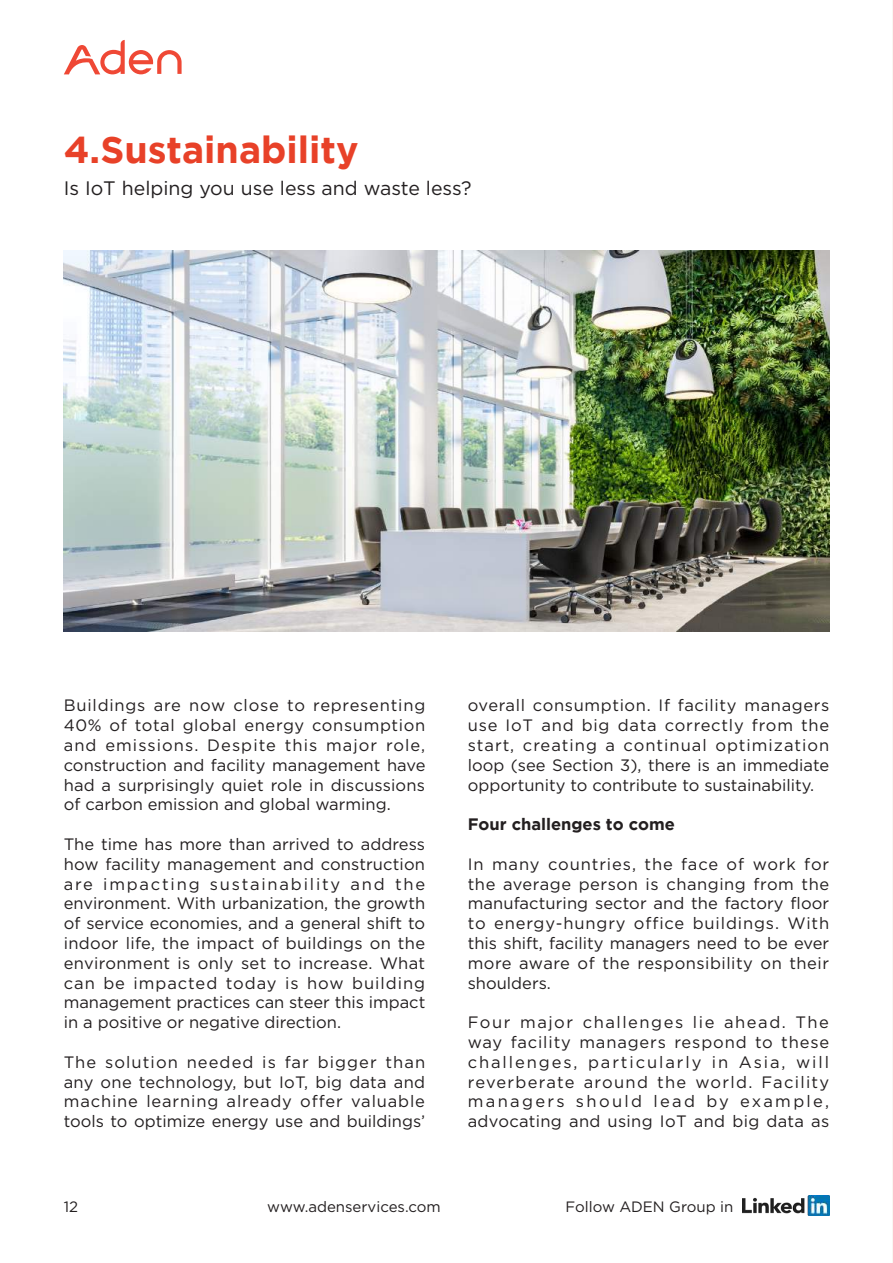
<style>
.page{position:relative;width:893px;height:1263px;background:#fff}
.page>*{position:absolute;margin:0;border:0;box-sizing:border-box;transform-origin:0 0}
.t1{font:700 37.5px "Gotham";color:#e84128}
.t2{font:19.5px "Gotham";color:#231f20}
.t3{font:16.5px/19.8px "Gotham";color:#231f20;text-align:justify}
.t4{font:700 16.5px "Gotham";color:#231f20}
.t5{font:15px "Gotham";color:#231f20}
</style>
<div class="page">
<svg style="left:64px;top:40px;width:118px;height:34px"></svg>
<img style="left:743px;top:1196px;width:86px;height:19px">
<img style="left:892px;top:0;width:1px;height:1263px">
<img style="left:64px;top:251px;width:765px;height:380px">
<h1 class="t1" style="left:64px;top:128px;width:296px">4.Sustainability</h1>
<p class="t2" style="left:64px;top:176px;width:409px">Is IoT helping you use less and waste less?</p>
<p class="t3" style="left:64px;top:695px;width:363px">Buildings are now close to representing 40% of total global energy consumption and emissions. Despite this major role, construction and facility management have had a surprisingly quiet role in discussions of carbon emission and global warming.</p>
<p class="t3" style="left:64px;top:834px;width:363px">The time has more than arrived to address how facility management and construction are impacting sustainability and the environment. With urbanization, the growth of service economies, and a general shift to indoor life, the impact of buildings on the environment is only set to increase. What can be impacted today is how building management practices can steer this impact in a positive or negative direction.</p>
<p class="t3" style="left:64px;top:1052px;width:363px">The solution needed is far bigger than any one technology, but IoT, big data and machine learning already offer valuable tools to optimize energy use and buildings’</p>
<p class="t3" style="left:468px;top:695px;width:363px">overall consumption. If facility managers use IoT and big data correctly from the start, creating a continual optimization loop (see Section 3), there is an immediate opportunity to contribute to sustainability.</p>
<p class="t4" style="left:468px;top:815px;width:209px">Four challenges to come</p>
<p class="t3" style="left:468px;top:854px;width:363px">In many countries, the face of work for the average person is changing from the manufacturing sector and the factory floor to energy-hungry office buildings. With this shift, facility managers need to be ever more aware of the responsibility on their shoulders.</p>
<p class="t3" style="left:468px;top:1012px;width:363px">Four major challenges lie ahead. The way facility managers respond to these challenges, particularly in Asia, will reverberate around the world. Facility managers should lead by example, advocating and using IoT and big data as</p>
<p class="t5" style="left:64px;top:1197px;width:16px">12</p>
<p class="t5" style="left:267px;top:1197px;width:175px">www.adenservices.com</p>
<p class="t5" style="left:566px;top:1197px;width:169px">Follow ADEN Group in</p>
</div>
